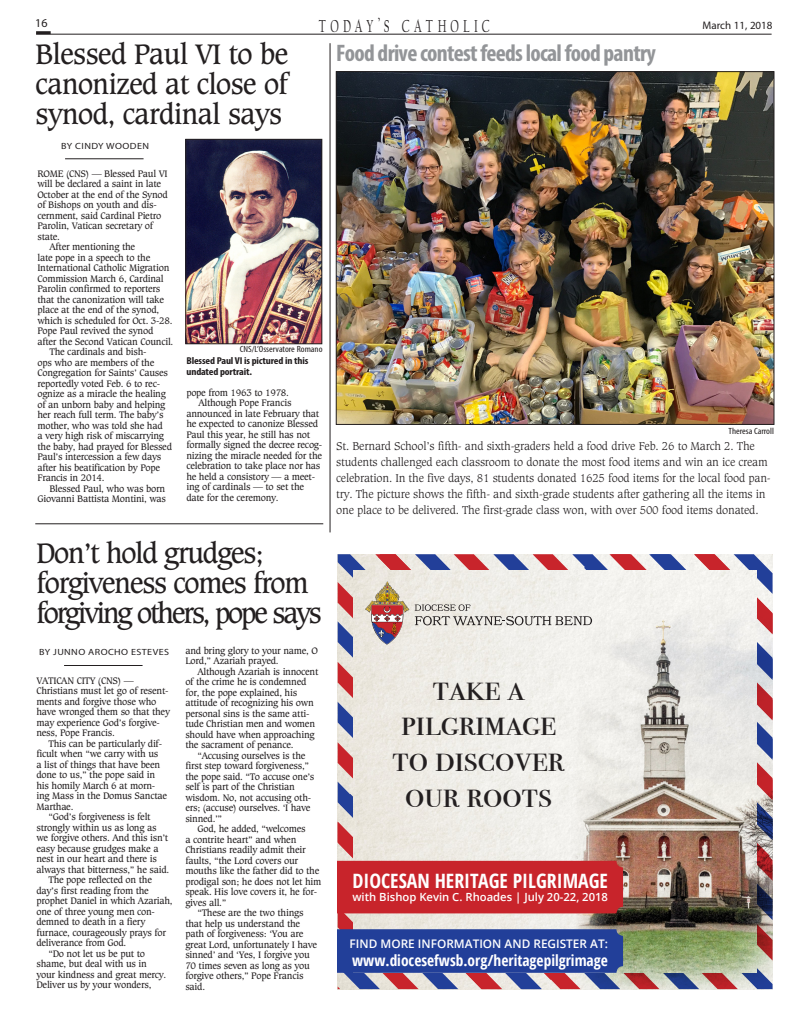
<style>
.page{position:relative;width:810px;height:1026px;background:#fff}
.page>*{position:absolute;margin:0;border:0;box-sizing:border-box;transform-origin:0 0}
.t1{font:38.2px/35.6px "Bodoni Svty Two SCITCTT";color:#231f20;text-align:center}
.NEWcaxton-30{font:30px/30px "Caxton BT";letter-spacing:-.06em;color:#231f20;text-align:justify}
.NEWstandalone{font:700 condensed 24px "Myriad Pro";letter-spacing:-.03em;color:#939598}
.t2{font:700 condensed 19.8px "Open Sans";color:#fff}
.t3{font:18px "FB Californian";letter-spacing:.355em;color:#231f20;scale:.65 1}
.t4{font:700 condensed 15.4px "Open Sans";color:#fff}
.NEWcutlinebig{font:300 12px/16px "Caxton BT";letter-spacing:-.02em;color:#231f20}
.t5{font:12px "Myriad Pro";color:#231f20}
.t6{font:600 11.8px "Open Sans";color:#fff}
.t7{font:600 11.3px "Open Sans";color:#fff}
.t8{font:11px "Myriad Pro";color:#231f20}
.NEWbody{font:10px/10.5px "Caxton BT";letter-spacing:-.03em;color:#231f20}
.NEWcutlinesmall{font:700 condensed 10px/11.5px "Myriad Pro";letter-spacing:-.015em;color:#231f20;scale:1.12 1}
.NEWphotocredit{font:condensed 9px "Myriad Pro";color:#231f20;scale:1.12 1}
.NEWcutlinesmall-2{font:9px "Myriad Pro";letter-spacing:.04em;color:#231f20;scale:1.12 1}
</style>
<div class="page">
<hr style="left:36px;top:34px;width:736px;height:1px;background:#231f20">
<hr style="left:36px;top:31px;width:15px;height:3px;background:#231f20">
<svg style="left:676px;top:554px;width:97px;height:36px"></svg>
<svg style="left:338px;top:662px;width:16px;height:160px;background:#b08da0"></svg>
<svg style="left:375px;top:554px;width:301px;height:17px;background:#b38fa4"></svg>
<img style="left:354px;top:571px;width:402px;height:251px">
<img style="left:570px;top:590px;width:203px;height:399px">
<svg style="left:365px;top:581px;width:44px;height:64px;background:#c4a297"></svg>
<svg style="left:415px;top:604px;width:177px;height:21px;background:#cfcdc8"></svg>
<svg style="left:338px;top:822px;width:285px;height:167px;background:#a16f88"></svg>
<hr style="left:65px;top:159px;width:79px;height:1px;background:#231f20">
<hr style="left:64px;top:665px;width:79px;height:1px;background:#231f20">
<img style="left:188px;top:141px;width:132px;height:201px">
<div style="left:186px;top:139px;width:136px;height:205px;border:1px solid #231f20"></div>
<hr style="left:35px;top:524px;width:288px;height:1px;background:#231f20">
<img style="left:338px;top:73px;width:434px;height:350px">
<div style="left:336px;top:71px;width:438px;height:354px;border:1px solid #231f20"></div>
<hr style="left:330px;top:43px;width:1px;height:489px;background:#231f20">
<p class="t5" style="left:35px;top:15px;width:14px">16</p>
<p class="t3" style="left:319px;top:17px;width:265px">TODAY’S CATHOLIC</p>
<p class="t8" style="left:703px;top:19px;width:72px">March 11, 2018</p>
<p class="NEWcaxton-30" style="left:35px;top:38px;width:255px">Blessed Paul VI to be canonized at close of synod, cardinal says</p>
<p class="NEWstandalone" style="left:336px;top:38px;width:321px">Food drive contest feeds local food pantry</p>
<p class="NEWcutlinesmall-2" style="left:61px;top:140px;width:80px">BY CINDY WOODEN</p>
<p class="NEWbody" style="left:37px;top:168px;width:132px">ROME (CNS) — Blessed Paul VI will be declared a saint in late<br>October at the end of the Synod of Bishops on youth and dis&shy;cernment, said Cardinal Pietro<br>Parolin, Vatican secretary of state.</p>
<p class="NEWbody" style="left:37px;top:242px;width:137px;text-indent:12px">After mentioning the<br>late pope in a speech to the<br>International Catholic Migration<br>Commission March 6, Cardinal<br>Parolin confirmed to reporters that the canonization will take place at the end of the synod, which is scheduled for Oct. 3-28.<br>Pope Paul revived the synod after the Second Vatican Council.</p>
<p class="NEWbody" style="left:37px;top:347px;width:136px;text-indent:12px">The cardinals and bish-<br>ops who are members of the<br>Congregation for Saints’ Causes reportedly voted Feb. 6 to rec&shy;ognize as a miracle the healing of an unborn baby and helping her reach full term. The baby’s mother, who was told she had<br>a very high risk of miscarrying the baby, had prayed for Blessed<br>Paul’s intercession a few days after his beatification by Pope<br>Francis in 2014.</p>
<p class="NEWbody" style="left:37px;top:483px;width:130px;text-align:right">Blessed Paul, who was born<br>Giovanni Battista Montini, was</p>
<p class="NEWphotocredit" style="left:240px;top:344px;width:75px">CNS/L’Osservatore Romano</p>
<p class="NEWcutlinesmall" style="left:186px;top:355px;width:110px">Blessed Paul VI is pictured in this undated portrait.</p>
<p class="NEWbody" style="left:186px;top:387px;width:104px">pope from 1963 to 1978.</p>
<p class="NEWbody" style="left:186px;top:398px;width:137px;text-indent:12px">Although Pope Francis announced in late February that he expected to canonize Blessed<br>Paul this year, he still has not formally signed the decree recog&shy;nizing the miracle needed for the celebration to take place nor has he held a consistory — a meet&shy;ing of cardinals — to set the date for the ceremony.</p>
<p class="NEWcaxton-30" style="left:36px;top:537px;width:288px;text-align:left">Don’t hold grudges; forgiveness comes from forgiving others, pope says</p>
<p class="NEWcutlinesmall-2" style="left:39px;top:647px;width:118px">BY JUNNO AROCHO ESTEVES</p>
<p class="NEWbody" style="left:36px;top:675px;width:135px">VATICAN CITY (CNS) —<br>Christians must let go of resent&shy;ments and forgive those who have wronged them so that they may experience God’s forgive&shy;ness, Pope Francis.</p>
<p class="NEWbody" style="left:36px;top:738px;width:132px;text-indent:12px">This can be particularly dif&shy;ficult when “we carry with us<br>a list of things that have been done to us,” the pope said in his homily March 6 at morn&shy;ing Mass in the Domus Sanctae<br>Marthae.</p>
<p class="NEWbody" style="left:36px;top:811px;width:134px;text-indent:12px">“God’s forgiveness is felt strongly within us as long as we forgive others. And this isn’t easy because grudges make a nest in our heart and there is always that bitterness,” he said.</p>
<p class="NEWbody" style="left:36px;top:874px;width:138px;text-indent:12px">The pope reflected on the day’s first reading from the prophet Daniel in which Azariah, one of three young men con&shy;demned to death in a fiery furnace, courageously prays for deliverance from God.</p>
<p class="NEWbody" style="left:36px;top:948px;width:132px;text-indent:12px">“Do not let us be put to shame, but deal with us in your kindness and great mercy.<br>Deliver us by your wonders,</p>
<p class="NEWbody" style="left:185px;top:645px;width:134px">and bring glory to your name, O<br>Lord,” Azariah prayed.</p>
<p class="NEWbody" style="left:185px;top:666px;width:135px;text-indent:12px">Although Azariah is innocent of the crime he is condemned for, the pope explained, his attitude of recognizing his own personal sins is the same atti&shy;tude Christian men and women should have when approaching the sacrament of penance.</p>
<p class="NEWbody" style="left:185px;top:750px;width:131px;text-indent:12px">“Accusing ourselves is the first step toward forgiveness,” the pope said. “To accuse one’s self is part of the Christian wisdom. No, not accusing oth&shy;ers; (accuse) ourselves. ‘I have sinned.’”</p>
<p class="NEWbody" style="left:185px;top:823px;width:138px;text-indent:12px">God, he added, “welcomes<br>a contrite heart” and when<br>Christians readily admit their faults, “the Lord covers our mouths like the father did to the prodigal son; he does not let him speak. His love covers it, he for&shy;gives all.”</p>
<p class="NEWbody" style="left:185px;top:907px;width:133px;text-indent:12px">“These are the two things that help us understand the path of forgiveness: ‘You are great Lord, unfortunately I have sinned’ and ‘Yes, I forgive you<br>70 times seven as long as you forgive others,” Pope Francis said.</p>
<p class="NEWphotocredit" style="left:729px;top:426px;width:42px">Theresa Carroll</p>
<p class="NEWcutlinebig" style="left:336px;top:438px;width:436px">St. Bernard School’s fifth- and sixth-graders held a food drive Feb. 26 to March 2. The students challenged each classroom to donate the most food items and win an ice cream celebration. In the five days, 81 students donated 1625 food items for the local food pan&shy;try. The picture shows the fifth- and sixth-grade students after gathering all the items in one place to be delivered. The first-grade class won, with over 500 food items donated.</p>
<p class="t1" style="left:392px;top:669px;width:174px">take a pilgrimage to discover our roots</p>
<p class="t2" style="left:352px;top:867px;width:257px">DIOCESAN HERITAGE PILGRIMAGE</p>
<p class="t7" style="left:352px;top:890px;width:257px">with Bishop Kevin C. Rhoades | July 20-22, 2018</p>
<p class="t6" style="left:350px;top:935px;width:260px">FIND MORE INFORMATION AND REGISTER AT:</p>
<p class="t4" style="left:352px;top:950px;width:257px">www.diocesefwsb.org/heritagepilgrimage</p>
</div>
